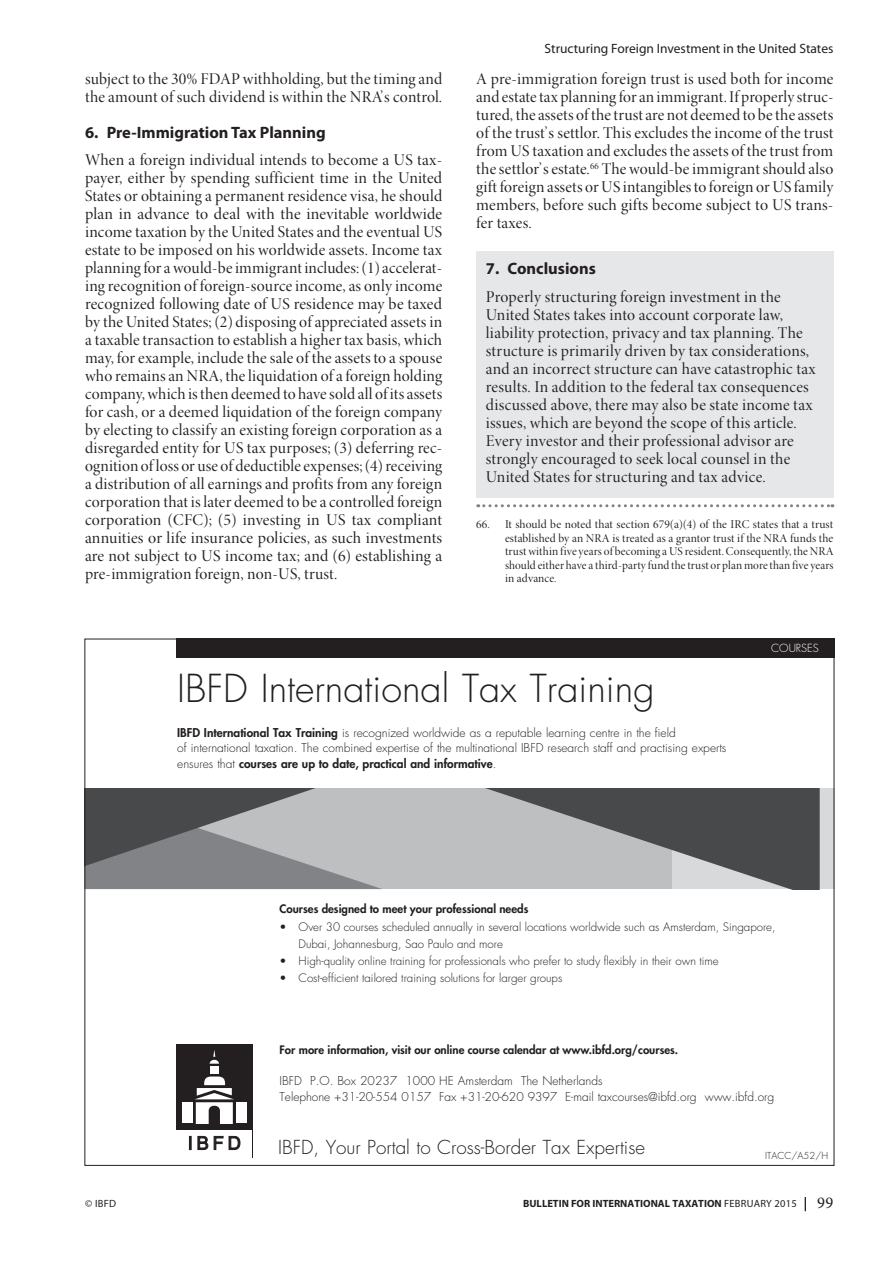
<style>
.page{position:relative;width:893px;height:1263px;background:#fff}
.page>*{position:absolute;margin:0;border:0;box-sizing:border-box;transform-origin:0 0}
.t1{font:300 37.5px "Futura Std";color:#231f20}
.t2{font:300 18.75px "Futura Std";color:#231f20}
.Conclusions{font:16.5px/18px "Minion Pro Disp";letter-spacing:.015em;color:#231f20}
.Section1{font:700 16.5px "Myriad Pro";color:#231f20}
.Conclusion_heading{font:700 16.5px "Myriad Pro";color:#231f20}
.t3{font:16.5px "Minion Pro";color:#231f20}
.t4{font:13.5px "Myriad Pro";color:#231f20}
.Footnotes{font:12px/13.5px "Minion Pro Disp";letter-spacing:.01em;color:#231f20;text-align:justify}
.t5{font:300 11.85px/15.6px "Futura Std";color:#231f20}
.t6{font:300 11.4px/17.2px "Futura Std";color:#231f20}
.t7{font:800 11.4px "Futura Std";color:#231f20}
.t8{font:300 10.95px "Futura Std";color:#fff}
.t9{font:700 10.5px "Myriad Pro";color:#231f20}
.t10{font:10.5px "Myriad Pro";color:#231f20}
.t11{font:300 9.45px "Futura Std";color:#231f20}
.s1{font-weight:800}
.s2{font-weight:400}
</style>
<div class="page">
<div style="left:476px;top:251px;width:357px;height:246px;background:#e6e7e9"></div>
<svg style="left:478px;top:504px;width:355px;height:3px"></svg>
<svg style="left:805px;top:1197px;width:1px;height:14px"></svg>
<div style="left:176px;top:639px;width:658px;height:19px;background:#231f20"></div>
<div style="left:672px;top:788px;width:162px;height:101px;background:#d8d9db"></div>
<svg style="left:86px;top:788px;width:734px;height:101px;background:#8a8b8d"></svg>
<div style="left:176px;top:1045px;width:77px;height:113px;background:#231f20"></div>
<div style="left:176px;top:1130px;width:76px;height:27px;background:#fff"></div>
<div style="left:210px;top:1066px;width:8px;height:7px;background:#fff"></div>
<svg style="left:209px;top:1050px;width:10px;height:14px"></svg>
<div style="left:182px;top:1102px;width:11px;height:20px;background:#fff"></div>
<div style="left:236px;top:1102px;width:11px;height:20px;background:#fff"></div>
<svg style="left:195px;top:1076px;width:39px;height:48px"></svg>
<svg style="left:189px;top:1136px;width:2px;height:14px"></svg>
<svg style="left:198px;top:1136px;width:10px;height:14px"></svg>
<svg style="left:214px;top:1136px;width:9px;height:14px"></svg>
<svg style="left:229px;top:1136px;width:11px;height:14px"></svg>
<p class="Conclusions" style="left:85px;top:70px;width:359px">subject to the 30% FDAP withholding, but the timing and the amount of such dividend is within the NRA’s control.</p>
<p class="Section1" style="left:85px;top:123px;width:242px">6. Pre-Immigration Tax Planning</p>
<p class="Conclusions" style="left:85px;top:151px;width:359px;text-align:justify">When a foreign individual intends to become a US tax&shy;payer, either by spending sufficient time in the United States or obtaining a permanent residence visa, he should plan in advance to deal with the inevitable worldwide income taxation by the United States and the eventual US estate to be imposed on his worldwide assets. Income tax planning for a would-be immigrant includes: (1) accelerat&shy;ing recognition of foreign-source income, as only income recognized following date of US residence may be taxed by the United States; (2) disposing of appreciated assets in a taxable transaction to establish a higher tax basis, which may, for example, include the sale of the assets to a spouse who remains an NRA, the liquidation of a foreign holding company, which is then deemed to have sold all of its assets for cash, or a deemed liquidation of the foreign company by electing to classify an existing foreign corporation as a disregarded entity for US tax purposes; (3) deferring rec&shy;ognition of loss or use of deductible expenses; (4) receiving a distribution of all earnings and profits from any foreign corporation that is later deemed to be a controlled foreign corporation (CFC); (5) investing in US tax compliant annuities or life insurance policies, as such investments are not subject to US income tax; and (6) establishing a pre-immigration foreign, non-US, trust.</p>
<p class="t4" style="left:545px;top:41px;width:290px">Structuring Foreign Investment in the United States</p>
<p class="Conclusions" style="left:476px;top:70px;width:359px;text-align:justify">A pre-immigration foreign trust is used both for income and estate tax planning for an immigrant. If properly struc&shy;tured, the assets of the trust are not deemed to be the assets of the trust’s settlor. This excludes the income of the trust from US taxation and excludes the assets of the trust from the settlor’s estate.<sup>66</sup> The would-be immigrant should also gift foreign assets or US intangibles to foreign or US family members, before such gifts become subject to US trans&shy;fer taxes.</p>
<p class="Conclusion_heading" style="left:486px;top:260px;width:112px">7. Conclusions</p>
<p class="Conclusions" style="left:486px;top:288px;width:331px">Properly structuring foreign investment in the United States takes into account corporate law, liability protection, privacy and tax planning. The structure is primarily driven by tax considerations, and an incorrect structure can have catastrophic tax results. In addition to the federal tax consequences discussed above, there may also be state income tax issues, which are beyond the scope of this article.<br>Every investor and their professional advisor are strongly encouraged to seek local counsel in the United States for structuring and tax advice.</p>
<p class="Footnotes" style="left:505px;top:518px;width:330px;text-indent:-29px">66. It should be noted that section 679(a)(4) of the IRC states that a trust established by an NRA is treated as a grantor trust if the NRA funds the trust within five years of becoming a US resident. Consequently, the NRA should either have a third-party fund the trust or plan more than five years in advance.</p>
<p class="t8" style="left:771px;top:642px;width:49px">COURSES</p>
<p class="t1" style="left:177px;top:666px;width:479px">IBFD International Tax Training</p>
<p class="t5" style="left:177px;top:725px;width:551px"><span class="s1">IBFD International Tax Training</span> is recognized worldwide as a reputable learning centre in the field<br>of international taxation. The combined expertise of the multinational IBFD research staff and practising experts ensures that <span class="s1">courses are up to date, practical and informative</span>.</p>
<p class="t7" style="left:280px;top:902px;width:250px">Courses designed to meet your professional needs</p>
<p class="t6" style="left:298px;top:918px;width:479px;text-indent:-19px">• Over 30 courses scheduled annually in several locations worldwide such as Amsterdam, Singapore,<br>Dubai, Johannesburg, Sao Paulo and more</p>
<p class="t6" style="left:280px;top:952px;width:441px">• High-quality online training for professionals who prefer to study flexibly in their own time</p>
<p class="t6" style="left:280px;top:970px;width:284px">• Cost-efficient tailored training solutions for larger groups</p>
<p class="t7" style="left:280px;top:1042px;width:400px">For more information, visit our online course calendar at www.ibfd.org/courses.</p>
<p class="t5" style="left:280px;top:1073px;width:496px">IBFD P.O. Box 20237 1000 HE Amsterdam The Netherlands<br>Telephone +31-20-554 0157 Fax +31-20-620 9397 E-mail taxcourses@ibfd.org www.ibfd.org</p>
<p class="t2" style="left:278px;top:1135px;width:369px">IBFD, Your Portal to Cross-Border Tax Expertise</p>
<p class="t11" style="left:765px;top:1150px;width:64px">ITACC/A52/H</p>
<p class="t10" style="left:85px;top:1197px;width:33px">© IBFD</p>
<p class="t9" style="left:523px;top:1197px;width:275px">BULLETIN FOR INTERNATIONAL TAXATION <span class="s2">FEBRUARY 2015</span></p>
<p class="t3" style="left:817px;top:1193px;width:18px">99</p>
</div>
